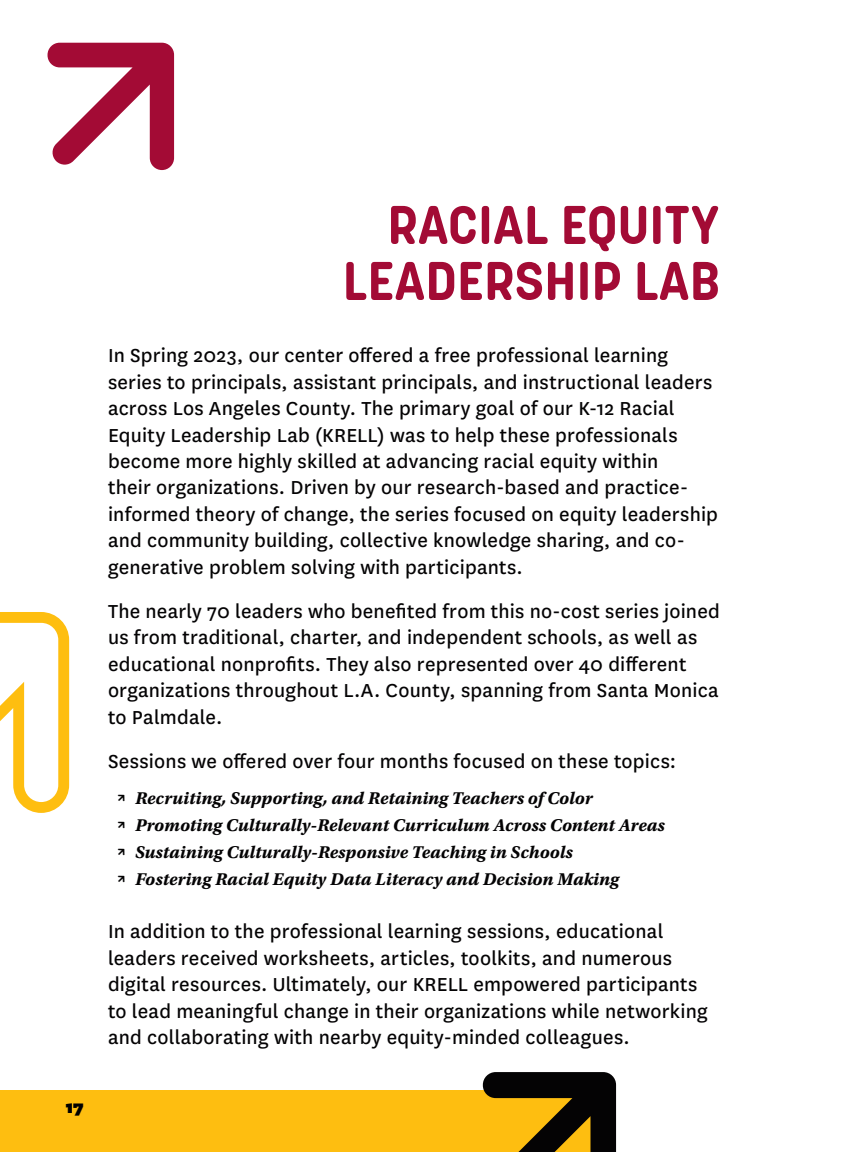
<style>
.page{position:relative;width:864px;height:1152px;background:#fff}
.page>*{position:absolute;margin:0;border:0;box-sizing:border-box;transform-origin:0 0}
.Secondary_headers{font:700 54px/56px "Korolev Rounded";color:#a30b35;text-align:right}
._11_body{font:22px/26.4px "National";letter-spacing:.01em;color:#040304}
.t1{font:900 20px "National";color:#000}
.t2{font:18px "Utopia Std Bold Capt It";color:#040304}
.s1{font-family:"Unit Rounded Pro";font-weight:700;font-size:12px}
</style>
<div class="page">
<div style="left:0;top:1090px;width:611px;height:62px;background:#febe10"></div>
<svg style="left:0;top:612px;width:69px;height:201px"></svg>
<svg style="left:483px;top:1072px;width:133px;height:80px"></svg>
<svg style="left:48px;top:43px;width:126px;height:127px"></svg>
<p class="t1" style="left:66px;top:1093px;width:19px">17</p>
<p class="Secondary_headers" style="left:343px;top:197px;width:379px">RACIAL EQUITY<br>LEADERSHIP LAB</p>
<p class="_11_body" style="left:108px;top:341px;width:611px">In Spring 2023, our center offered a free professional learning series to principals, assistant principals, and instructional leaders across Los Angeles County. The primary goal of our K-12 Racial Equity Leadership Lab (KRELL) was to help these professionals become more highly skilled at advancing racial equity within<br>their organizations. Driven by our research-based and practice&shy;informed theory of change, the series focused on equity leadership and community building, collective knowledge sharing, and co&shy;generative problem solving with participants.</p>
<p class="_11_body" style="left:108px;top:597px;width:613px">The nearly 70 leaders who benefited from this no-cost series joined us from traditional, charter, and independent schools, as well as educational nonprofits. They also represented over 40 different organizations throughout L.A. County, spanning from Santa Monica to Palmdale.</p>
<p class="_11_body" style="left:108px;top:747px;width:570px">Sessions we offered over four months focused on these topics:</p>
<p class="t2" style="left:117px;top:787px;width:477px"><span class="s1">↗</span> Recruiting, Supporting, and Retaining Teachers of Color</p>
<p class="t2" style="left:117px;top:814px;width:549px"><span class="s1">↗</span> Promoting Culturally-Relevant Curriculum Across Content Areas</p>
<p class="t2" style="left:117px;top:841px;width:457px"><span class="s1">↗</span> Sustaining Culturally-Responsive Teaching in Schools</p>
<p class="t2" style="left:117px;top:868px;width:504px"><span class="s1">↗</span> Fostering Racial Equity Data Literacy and Decision Making</p>
<p class="_11_body" style="left:108px;top:917px;width:601px">In addition to the professional learning sessions, educational leaders received worksheets, articles, toolkits, and numerous digital resources. Ultimately, our KRELL empowered participants to lead meaningful change in their organizations while networking and collaborating with nearby equity-minded colleagues.</p>
</div>
